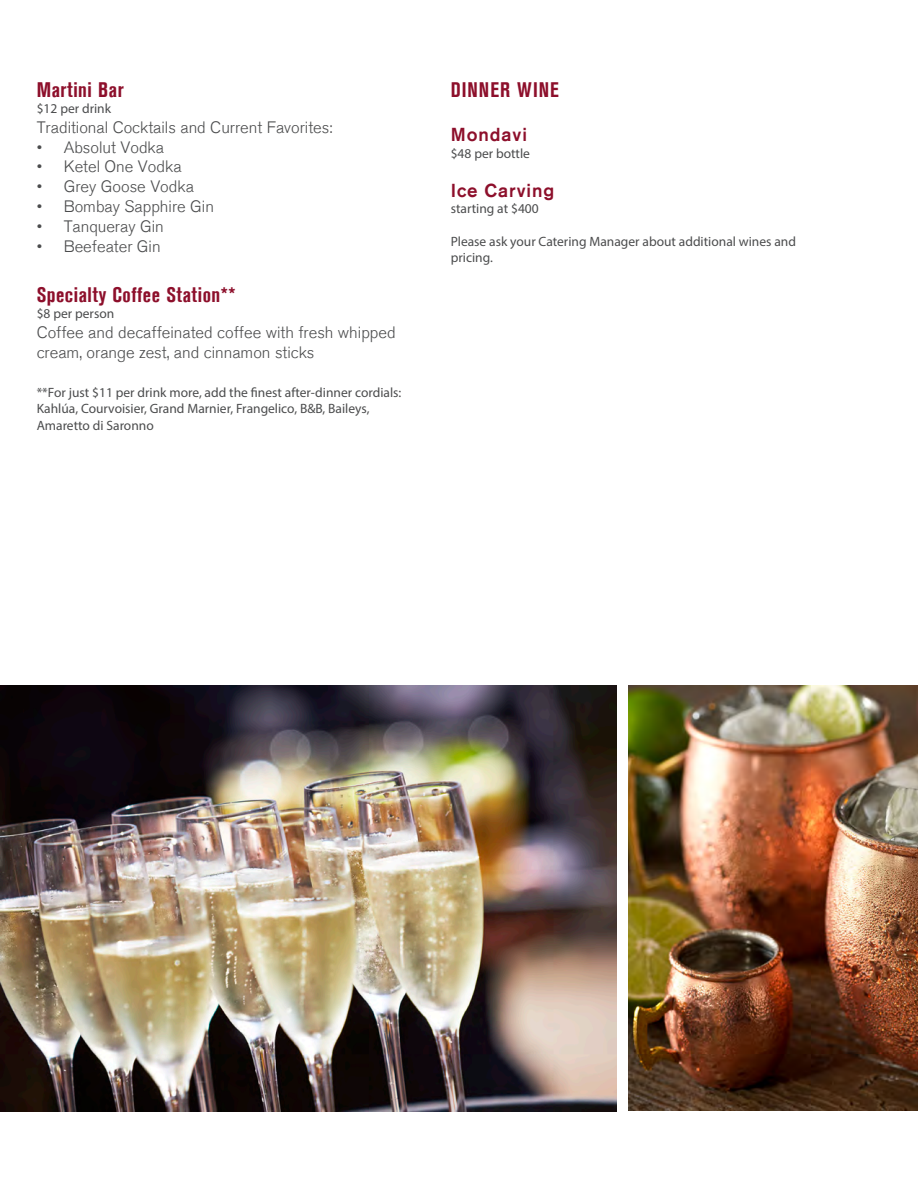
<style>
.page{position:relative;width:918px;height:1188px;background:#fff}
.page>*{position:absolute;margin:0;border:0;box-sizing:border-box;transform-origin:0 0}
.t1{font:700 condensed 21px "Akzidenz Grotesk BE";letter-spacing:.025em;color:#8d0f2b}
.t2{font:700 condensed 21px "Akzidenz Grotesk BE";letter-spacing:.05em;color:#8d0f2b}
.t3{font:500 18.75px "Akzidenz Grotesk BE";letter-spacing:.05em;color:#8d0f2b}
.t4{font:300 16.5px/19.8px "Akzidenz Grotesk BE";color:#4b4c4d}
.t5{font:13.5px/16.8px "Myriad Pro";color:#4b4c4d}
</style>
<div class="page">
<img style="left:0;top:686px;width:617px;height:425px">
<img style="left:628px;top:686px;width:290px;height:424px">
<p class="t1" style="left:37px;top:77px;width:89px">Martini Bar</p>
<p class="t5" style="left:37px;top:100px;width:76px">$12 per drink</p>
<p class="t4" style="left:37px;top:117px;width:298px">Traditional Cocktails and Current Favorites:</p>
<p class="t4" style="left:37px;top:137px;width:129px">• Absolut Vodka</p>
<p class="t4" style="left:37px;top:157px;width:146px">• Ketel One Vodka</p>
<p class="t4" style="left:37px;top:177px;width:159px">• Grey Goose Vodka</p>
<p class="t4" style="left:37px;top:197px;width:179px">• Bombay Sapphire Gin</p>
<p class="t4" style="left:37px;top:216px;width:129px">• Tanqueray Gin</p>
<p class="t4" style="left:37px;top:236px;width:125px">• Beefeater Gin</p>
<p class="t1" style="left:37px;top:283px;width:200px">Specialty Coffee Station**</p>
<p class="t5" style="left:37px;top:305px;width:79px">$8 per person</p>
<p class="t4" style="left:37px;top:323px;width:361px">Coffee and decaffeinated coffee with fresh whipped cream, orange zest, and cinnamon sticks</p>
<p class="t5" style="left:37px;top:383px;width:366px">**For just $11 per drink more, add the finest after-dinner cordials:<br>Kahlúa, Courvoisier, Grand Marnier, Frangelico, B&amp;B, Baileys,<br>Amaretto di Saronno</p>
<p class="t2" style="left:451px;top:77px;width:110px">DINNER WINE</p>
<p class="t3" style="left:451px;top:122px;width:78px">Mondavi</p>
<p class="t5" style="left:451px;top:145px;width:81px">$48 per bottle</p>
<p class="t3" style="left:451px;top:179px;width:105px">Ice Carving</p>
<p class="t5" style="left:451px;top:200px;width:90px">starting at $400</p>
<p class="t5" style="left:451px;top:233px;width:347px;line-height:16.2px">Please ask your Catering Manager about additional wines and pricing.</p>
</div>
